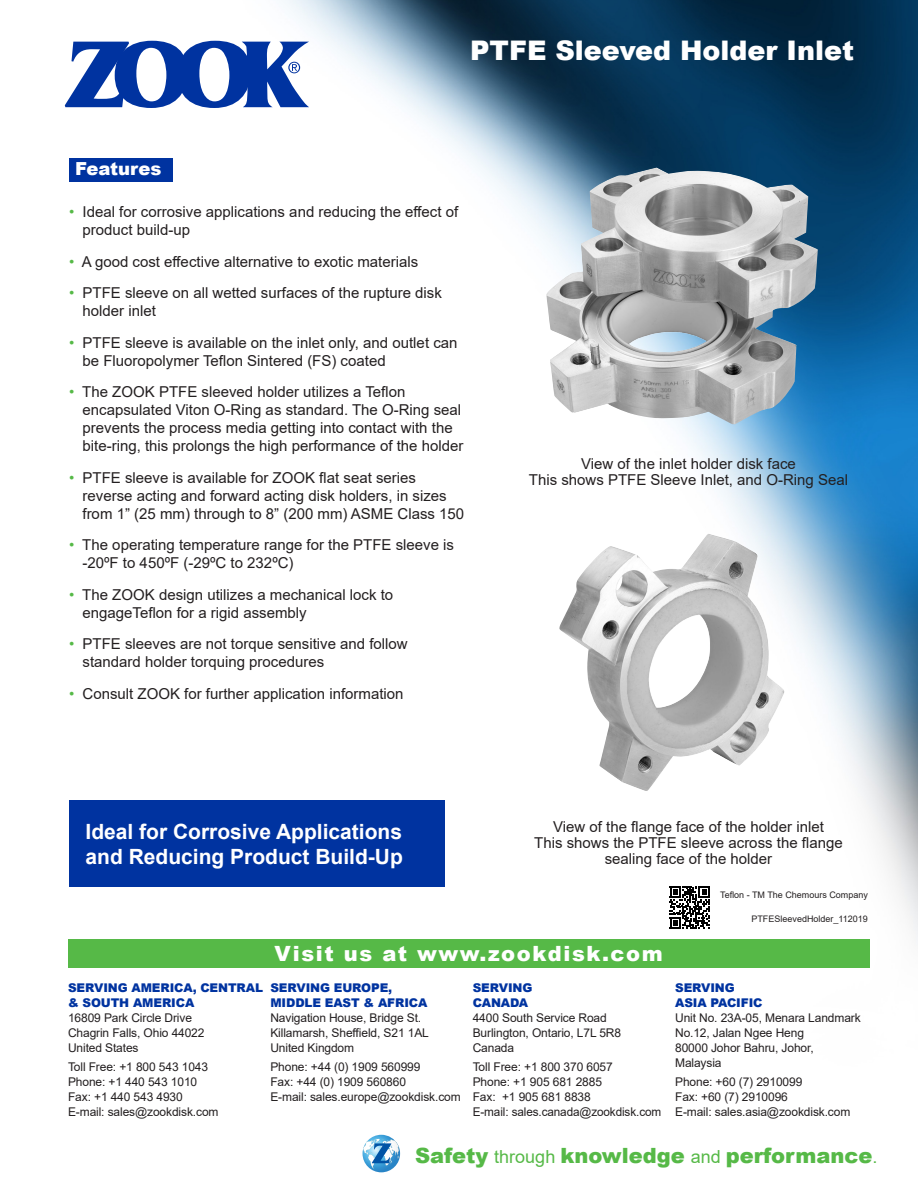
<style>
.page{position:relative;width:918px;height:1188px;background:#fff}
.page>*{position:absolute;margin:0;border:0;box-sizing:border-box;transform-origin:0 0}
.t1{font:900 27px "Arial";color:#fff}
.t2{font:700 21px/25.2px "Arial";color:#fff}
.t3{font:900 21px "Arial";color:#56b947}
.t4{font:900 21px "Arial";letter-spacing:.075em;color:#fff}
.t5{font:900 18px "Arial";color:#fff}
.t6{font:15px/18px "Arial";color:#231f20}
.t7{font:12px "Arial";letter-spacing:-.01em;color:#231f20}
.t8{font:900 12px/15px "Arial";letter-spacing:-.01em;color:#0033a0}
.t9{font:9px "Arial";color:#231f20}
.s1{color:#56b947}
.s2{font-weight:400;font-size:18px}
</style>
<div class="page">
<img style="left:64px;top:0;width:854px;height:1173px">
<svg style="left:363px;top:1135px;width:37px;height:37px"></svg>
<div style="left:69px;top:158px;width:103px;height:24px;background:#0033a0"></div>
<img style="left:559px;top:534px;width:226px;height:258px">
<img style="left:546px;top:167px;width:272px;height:257px">
<div style="left:68px;top:939px;width:801px;height:28px;background:#56b947"></div>
<div style="left:69px;top:800px;width:376px;height:87px;background:#0033a0"></div>
<div style="left:663px;top:879px;width:53px;height:57px;background:#fff"></div>
<svg style="left:670px;top:886px;width:40px;height:43px"></svg>
<svg style="left:65px;top:41px;width:244px;height:67px"></svg>
<p class="t1" style="left:470px;top:31px;width:386px">PTFE Sleeved Holder Inlet</p>
<p class="t5" style="left:75px;top:156px;width:88px">Features</p>
<p class="t6" style="left:82px;top:203px;width:377px;text-indent:-14px"><span class="s1">•</span> Ideal for corrosive applications and reducing the effect of product build-up</p>
<p class="t6" style="left:69px;top:252px;width:351px"><span class="s1">•</span> A good cost effective alternative to exotic materials</p>
<p class="t6" style="left:82px;top:284px;width:361px;text-indent:-14px"><span class="s1">•</span> PTFE sleeve on all wetted surfaces of the rupture disk holder inlet</p>
<p class="t6" style="left:82px;top:333px;width:377px;text-indent:-14px"><span class="s1">•</span> PTFE sleeve is available on the inlet only, and outlet can be Fluoropolymer Teflon Sintered (FS) coated</p>
<p class="t6" style="left:82px;top:383px;width:383px;text-indent:-14px"><span class="s1">•</span> The ZOOK PTFE sleeved holder utilizes a Teflon encapsulated Viton O-Ring as standard. The O-Ring seal prevents the process media getting into contact with the bite-ring, this prolongs the high performance of the holder</p>
<p class="t6" style="left:82px;top:468px;width:383px;text-indent:-14px"><span class="s1">•</span> PTFE sleeve is available for ZOOK flat seat series reverse acting and forward acting disk holders, in sizes from 1” (25 mm) through to 8” (200 mm) ASME Class 150</p>
<p class="t6" style="left:82px;top:536px;width:373px;text-indent:-14px"><span class="s1">•</span> The operating temperature range for the PTFE sleeve is -20ºF to 450ºF (-29ºC to 232ºC)</p>
<p class="t6" style="left:82px;top:585px;width:312px;text-indent:-14px"><span class="s1">•</span> The ZOOK design utilizes a mechanical lock to engageTeflon for a rigid assembly</p>
<p class="t6" style="left:82px;top:635px;width:327px;text-indent:-14px"><span class="s1">•</span> PTFE sleeves are not torque sensitive and follow standard holder torquing procedures</p>
<p class="t6" style="left:69px;top:684px;width:336px"><span class="s1">•</span> Consult ZOOK for further application information</p>
<p class="t6" style="left:581px;top:454px;width:216px">View of the inlet holder disk face</p>
<p class="t6" style="left:529px;top:470px;width:321px">This shows PTFE Sleeve Inlet, and O-Ring Seal</p>
<p class="t2" style="left:86px;top:819px;width:319px">Ideal for Corrosive Applications and Reducing Product Build-Up</p>
<p class="t6" style="left:534px;top:819px;width:310px;line-height:16px;text-align:center">View of the flange face of the holder inlet<br>This shows the PTFE sleeve across the flange sealing face of the holder</p>
<p class="t9" style="left:720px;top:889px;width:149px">Teflon - TM The Chemours Company</p>
<p class="t9" style="left:751px;top:913px;width:118px">PTFESleevedHolder_112019</p>
<p class="t4" style="left:275px;top:938px;width:390px">Visit us at www.zookdisk.com</p>
<p class="t8" style="left:68px;top:980px;width:197px">SERVING AMERICA, CENTRAL &amp; SOUTH AMERICA</p>
<p class="t7" style="left:68px;top:1010px;width:126px">16809 Park Circle Drive</p>
<p class="t7" style="left:68px;top:1025px;width:138px">Chagrin Falls, Ohio 44022</p>
<p class="t7" style="left:68px;top:1040px;width:72px">United States</p>
<p class="t7" style="left:68px;top:1059px;width:142px">Toll Free: +1 800 543 1043</p>
<p class="t7" style="left:68px;top:1074px;width:131px">Phone: +1 440 543 1010</p>
<p class="t7" style="left:68px;top:1089px;width:116px">Fax: +1 440 543 4930</p>
<p class="t7" style="left:68px;top:1104px;width:152px">E-mail: sales@zookdisk.com</p>
<p class="t8" style="left:270px;top:980px;width:159px">SERVING EUROPE,<br>MIDDLE EAST &amp; AFRICA</p>
<p class="t7" style="left:270px;top:1010px;width:152px">Navigation House, Bridge St.</p>
<p class="t7" style="left:270px;top:1025px;width:160px">Killamarsh, Sheffield, S21 1AL</p>
<p class="t7" style="left:270px;top:1040px;width:85px">United Kingdom</p>
<p class="t7" style="left:270px;top:1059px;width:152px">Phone: +44 (0) 1909 560999</p>
<p class="t7" style="left:270px;top:1074px;width:137px">Fax: +44 (0) 1909 560860</p>
<p class="t7" style="left:270px;top:1089px;width:192px">E-mail: sales.europe@zookdisk.com</p>
<p class="t8" style="left:473px;top:980px;width:61px">SERVING<br>CANADA</p>
<p class="t7" style="left:473px;top:1010px;width:136px">4400 South Service Road</p>
<p class="t7" style="left:473px;top:1025px;width:150px">Burlington, Ontario, L7L 5R8</p>
<p class="t7" style="left:473px;top:1040px;width:43px">Canada</p>
<p class="t7" style="left:473px;top:1059px;width:142px">Toll Free: +1 800 370 6057</p>
<p class="t7" style="left:473px;top:1074px;width:131px">Phone: +1 905 681 2885</p>
<p class="t7" style="left:473px;top:1089px;width:120px">Fax: +1 905 681 8838</p>
<p class="t7" style="left:473px;top:1104px;width:190px">E-mail: sales.canada@zookdisk.com</p>
<p class="t8" style="left:675px;top:980px;width:89px">SERVING<br>ASIA PACIFIC</p>
<p class="t7" style="left:675px;top:1010px;width:187px">Unit No. 23A-05, Menara Landmark</p>
<p class="t7" style="left:675px;top:1025px;width:130px">No.12, Jalan Ngee Heng</p>
<p class="t7" style="left:675px;top:1040px;width:140px">80000 Johor Bahru, Johor,</p>
<p class="t7" style="left:675px;top:1055px;width:48px">Malaysia</p>
<p class="t7" style="left:675px;top:1074px;width:129px">Phone: +60 (7) 2910099</p>
<p class="t7" style="left:675px;top:1089px;width:114px">Fax: +60 (7) 2910096</p>
<p class="t7" style="left:675px;top:1104px;width:177px">E-mail: sales.asia@zookdisk.com</p>
<p class="t3" style="left:415px;top:1140px;width:464px">Safety <span class="s2">through</span> knowledge <span class="s2">and</span> performance<span class="s2">.</span></p>
</div>
